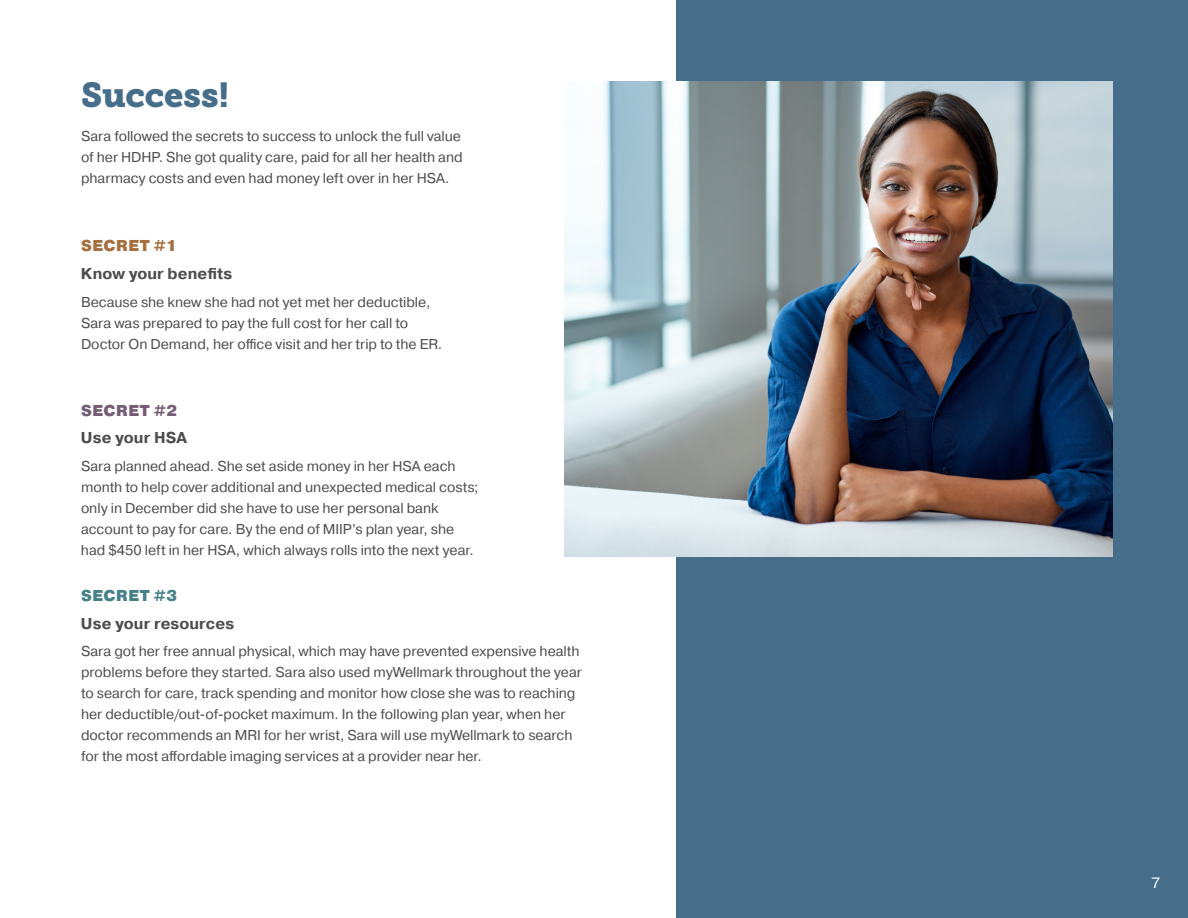
<style>
.page{position:relative;width:1188px;height:918px;background:#fff}
.page>*{position:absolute;margin:0;border:0;box-sizing:border-box;transform-origin:0 0}
.t1{font:34.5px "Museo Slab 900";letter-spacing:-.005em;color:#466d89}
.t2{font:700 15.75px/27.8px "Pragmatica";letter-spacing:.005em;color:#4d4d4f}
.t3{font:15px "Pragmatica";color:#fff}
.t4{font:14.25px/21px "Pragmatica";letter-spacing:-.005em;color:#4d4d4f}
.s1{font-weight:900;color:#a66f3f}
.s2{font-weight:900;color:#745e75}
.s3{font-weight:900;color:#468187}
</style>
<div class="page">
<div style="left:676px;top:0;width:512px;height:918px;background:#466d89"></div>
<img style="left:565px;top:81px;width:548px;height:475px">
<h2 class="t1" style="left:81px;top:75px;width:149px">Success!</h2>
<p class="t4" style="left:81px;top:126px;width:383px">Sara followed the secrets to success to unlock the full value of her HDHP. She got quality care, paid for all her health and pharmacy costs and even had money left over in her HSA.</p>
<h3 class="t2" style="left:81px;top:232px;width:153px"><span class="s1">SECRET #1<br></span>Know your benefits</h3>
<p class="t4" style="left:81px;top:292px;width:363px">Because she knew she had not yet met her deductible,<br>Sara was prepared to pay the full cost for her call to<br>Doctor On Demand, her office visit and her trip to the ER.</p>
<h3 class="t2" style="left:81px;top:397px;width:108px"><span class="s2">SECRET #2<br></span>Use your HSA</h3>
<p class="t4" style="left:81px;top:456px;width:399px">Sara planned ahead. She set aside money in her HSA each month to help cover additional and unexpected medical costs; only in December did she have to use her personal bank account to pay for care. By the end of MIIP’s plan year, she had $450 left in her HSA, which always rolls into the next year.</p>
<h3 class="t2" style="left:81px;top:582px;width:155px"><span class="s3">SECRET #3<br></span>Use your resources</h3>
<p class="t4" style="left:81px;top:641px;width:503px">Sara got her free annual physical, which may have prevented expensive health problems before they started. Sara also used myWellmark throughout the year to search for care, track spending and monitor how close she was to reaching her deductible/out-of-pocket maximum. In the following plan year, when her doctor recommends an MRI for her wrist, Sara will use myWellmark to search for the most affordable imaging services at a provider near her.</p>
<p class="t3" style="left:1152px;top:873px;width:10px">7</p>
</div>
